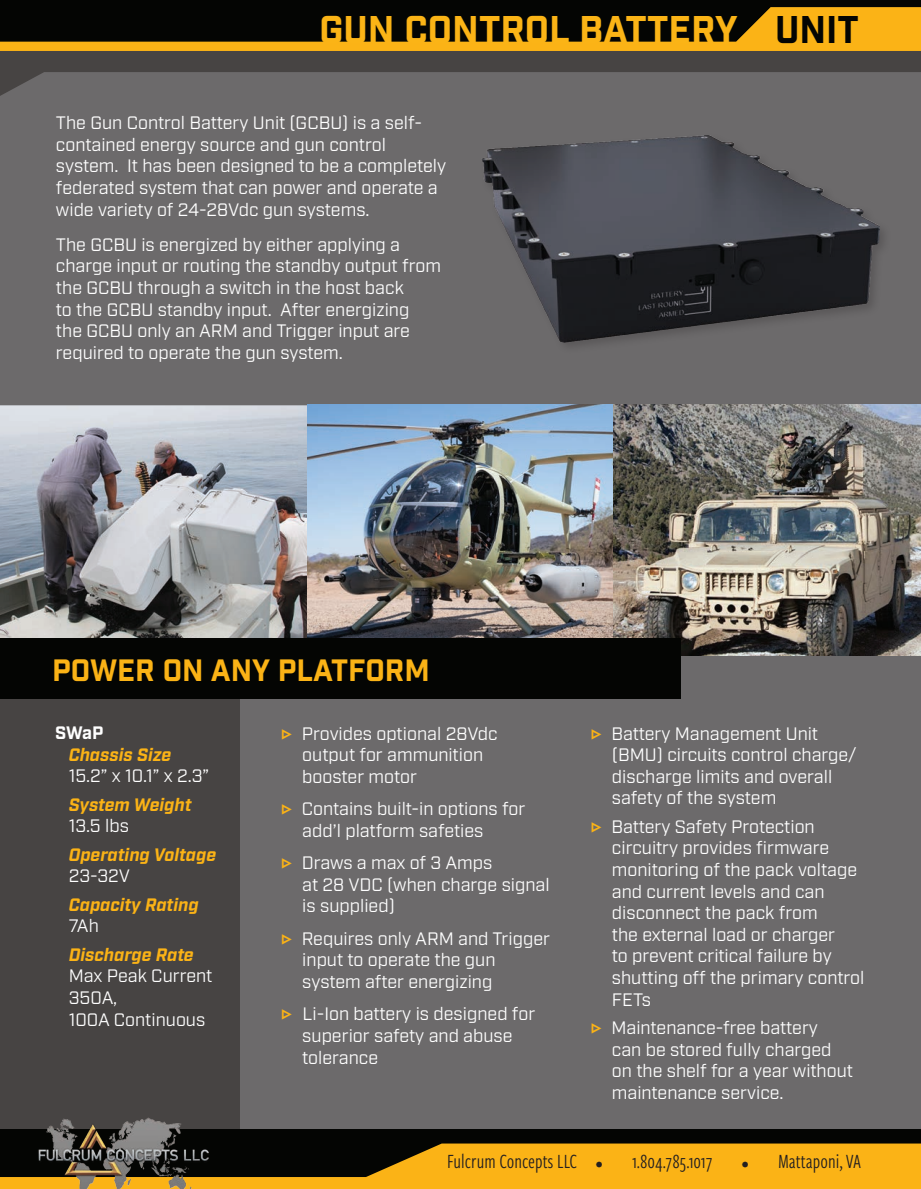
<style>
.page{position:relative;width:921px;height:1189px;background:#fff}
.page>*{position:absolute;margin:0;border:0;box-sizing:border-box;transform-origin:0 0}
.t1{font:37.5px "Industry Inc Base";color:#fbb416}
.t2{font:30px "Industry Inc Base";color:#fbb316}
.t3{font:21px "Freight Sans Cmp Pro";color:#231f20}
.t4{font:18px/21.6px "Industry";color:#fff}
.t5{font:italic 700 18px "Industry";color:#fbb316}
.t6{font:700 18px "Industry";color:#fff}
.s1{color:#040503}
.s2{font-family:"Freight Sans Cmp Pro";color:#fbb316}
.s3{font-size:15px}
</style>
<div class="page">
<div style="left:0;top:0;width:920px;height:1189px;background:#474443"></div>
<img style="left:0;top:405px;width:920px;height:251px">
<div style="left:240px;top:656px;width:680px;height:478px;background:#6c6a6b"></div>
<div style="left:0;top:1129px;width:920px;height:60px;background:#040503"></div>
<img style="left:46px;top:1117px;width:135px;height:26px">
<div style="left:0;top:72px;width:920px;height:333px;background:#6c6a6b"></div>
<div style="left:0;top:638px;width:680px;height:60px;background:#040503"></div>
<div style="left:479px;top:132px;width:412px;height:222px;background:#6c6a6b"></div>
<img style="left:482px;top:135px;width:396px;height:207px">
<svg style="left:0;top:0;width:921px;height:51px"></svg>
<svg style="left:0;top:1143px;width:921px;height:46px"></svg>
<h1 class="t1" style="left:319px;top:7px;width:541px">GUN CONTROL BATTERY <span class="s1">UNIT</span></h1>
<p class="t4" style="left:56px;top:113px;width:391px">The Gun Control Battery Unit (GCBU) is a self&shy;contained energy source and gun control system. It has been designed to be a completely federated system that can power and operate a wide variety of 24-28Vdc gun systems.</p>
<p class="t4" style="left:56px;top:234px;width:386px">The GCBU is energized by either applying a charge input or routing the standby output from the GCBU through a switch in the host back<br>to the GCBU standby input. After energizing<br>the GCBU only an ARM and Trigger input are required to operate the gun system.</p>
<h2 class="t2" style="left:52px;top:652px;width:379px">POWER ON ANY PLATFORM</h2>
<p class="t6" style="left:55px;top:722px;width:50px">SWaP</p>
<p class="t5" style="left:69px;top:744px;width:104px">Chassis Size</p>
<p class="t4" style="left:69px;top:766px;width:142px">15.2” x 10.1” x 2.3”</p>
<p class="t5" style="left:69px;top:794px;width:124px">System Weight</p>
<p class="t4" style="left:69px;top:816px;width:62px">13.5 lbs</p>
<p class="t5" style="left:69px;top:844px;width:149px">Operating Voltage</p>
<p class="t4" style="left:69px;top:866px;width:63px">23-32V</p>
<p class="t5" style="left:69px;top:894px;width:131px">Capacity Rating</p>
<p class="t4" style="left:69px;top:916px;width:32px">7Ah</p>
<p class="t5" style="left:69px;top:944px;width:126px">Discharge Rate</p>
<p class="t4" style="left:69px;top:966px;width:145px">Max Peak Current<br>350A,<br>100A Continuous</p>
<p class="t4" style="left:302px;top:723px;width:197px;text-indent:-23px"><span class="s2">B</span> Provides optional 28Vdc output for ammunition booster motor</p>
<p class="t4" style="left:302px;top:799px;width:224px;text-indent:-23px"><span class="s2">B</span> Contains built-in options for add’l platform safeties</p>
<p class="t4" style="left:302px;top:853px;width:249px;text-indent:-23px"><span class="s2">B</span> Draws a max of 3 Amps<br>at 28 VDC (when charge signal is supplied)</p>
<p class="t4" style="left:302px;top:928px;width:249px;text-indent:-23px"><span class="s2">B</span> Requires only ARM and Trigger input to operate the gun system after energizing</p>
<p class="t4" style="left:302px;top:1004px;width:234px;text-indent:-23px"><span class="s2">B</span> Li-Ion battery is designed for superior safety and abuse tolerance</p>
<p class="t4" style="left:611px;top:723px;width:246px;text-indent:-23px"><span class="s2">B</span> Battery Management Unit (BMU) circuits control charge/ discharge limits and overall safety of the system</p>
<p class="t4" style="left:611px;top:816px;width:254px;text-indent:-23px"><span class="s2">B</span> Battery Safety Protection circuitry provides firmware monitoring of the pack voltage and current levels and can disconnect the pack from<br>the external load or charger<br>to prevent critical failure by shutting off the primary control<br>FETs</p>
<p class="t4" style="left:611px;top:1017px;width:242px;text-indent:-23px"><span class="s2">B</span> Maintenance-free battery<br>can be stored fully charged on the shelf for a year without maintenance service.</p>
<p class="t3" style="left:447px;top:1147px;width:157px">Fulcrum Concepts LLC <span class="s3">•</span></p>
<p class="t3" style="left:631px;top:1147px;width:82px">1.804.785.1017</p>
<p class="t3" style="left:741px;top:1147px;width:121px"><span class="s3">•</span> Mattaponi, VA</p>
</div>
